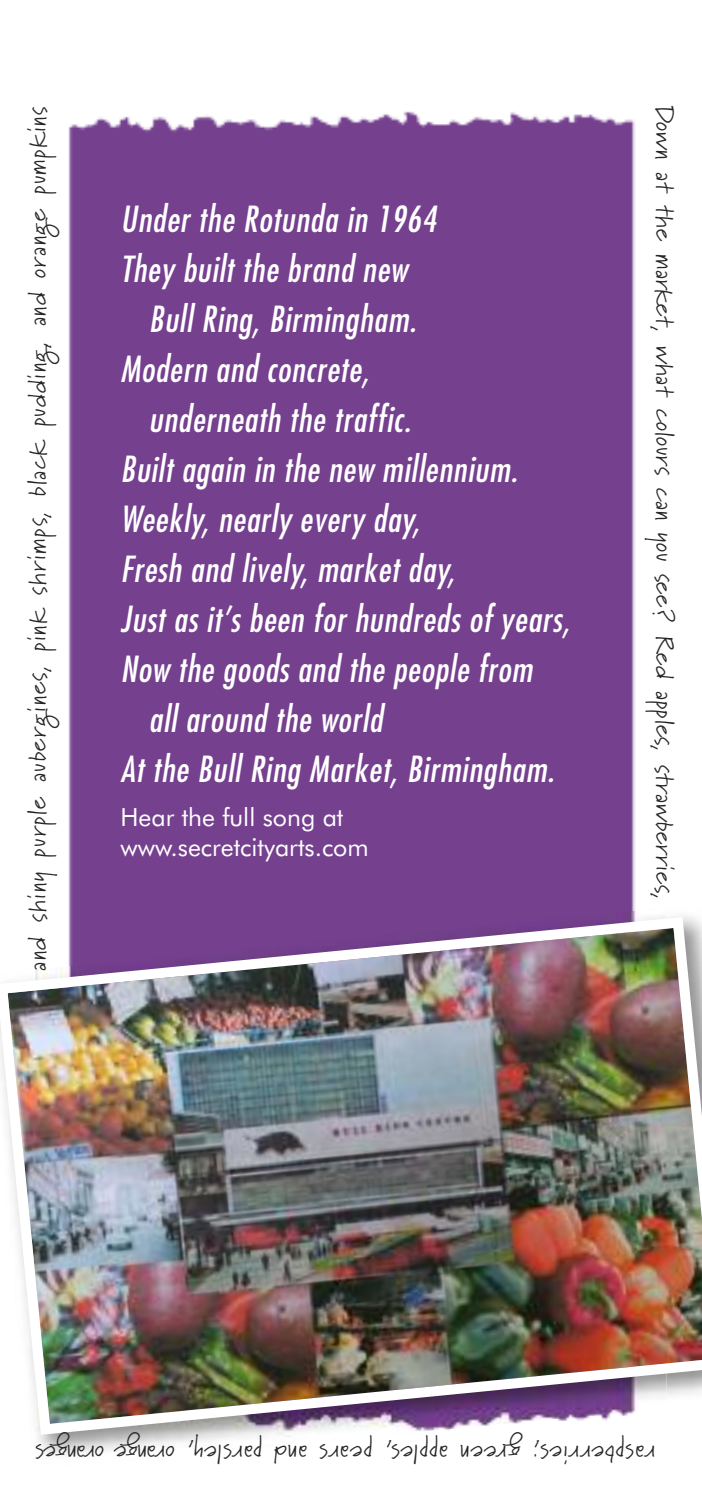
<style>
.page{position:relative;width:702px;height:1489px;background:#fff}
.page>*{position:absolute;margin:0;border:0;box-sizing:border-box;transform-origin:0 0}
.t1{font:italic 35px "Futura Md Cn BT";letter-spacing:.025em;color:#fff}
.t2{font:25px "Marydale";letter-spacing:.055em;color:#272627}
.t3{font:25px "Marydale";letter-spacing:.03em;color:#272627}
.t4{font:25px/30px "Futura BT";color:#fff}
</style>
<div class="page">
<div style="left:68px;top:111px;width:568px;height:796px;background:#75418f"></div>
<img style="left:38px;top:907px;width:598px;height:546px">
<img style="left:0;top:911px;width:701px;height:529px">
<p class="t2" style="left:22px;top:970px;width:866px;rotate:-90deg">and shiny purple aubergines, pink shrimps, black pudding, and orange pumpkins</p>
<p class="t3" style="left:679px;top:106px;width:794px;rotate:90deg">Down at the market, what colours can you see? Red apples, strawberries,</p>
<p class="t1" style="left:120px;top:203px;width:317px">Under the Rotunda in 1964</p>
<p class="t1" style="left:120px;top:253px;width:288px">They built the brand new</p>
<p class="t1" style="left:149px;top:303px;width:269px">Bull Ring, Birmingham.</p>
<p class="t1" style="left:120px;top:353px;width:250px">Modern and concrete,</p>
<p class="t1" style="left:149px;top:403px;width:263px">underneath the traffic.</p>
<p class="t1" style="left:120px;top:453px;width:398px">Built again in the new millennium.</p>
<p class="t1" style="left:120px;top:503px;width:301px">Weekly, nearly every day,</p>
<p class="t1" style="left:120px;top:553px;width:336px">Fresh and lively, market day,</p>
<p class="t1" style="left:120px;top:603px;width:451px">Just as it’s been for hundreds of years,</p>
<p class="t1" style="left:120px;top:653px;width:413px">Now the goods and the people from</p>
<p class="t1" style="left:149px;top:703px;width:235px">all around the world</p>
<p class="t1" style="left:120px;top:753px;width:435px">At the Bull Ring Market, Birmingham.</p>
<p class="t4" style="left:120px;top:804px;width:250px">Hear the full song at www.secretcityarts.com</p>
<p class="t2" style="left:174px;top:1469px;width:140px;rotate:-180deg">egnaro segnaro</p>
<p class="t2" style="left:262px;top:1469px;width:77px;rotate:-180deg">,yel srap</p>
<p class="t2" style="left:307px;top:1469px;width:35px;rotate:-180deg">dna</p>
<p class="t2" style="left:372px;top:1469px;width:54px;rotate:-180deg">sraep</p>
<p class="t2" style="left:448px;top:1469px;width:65px;rotate:-180deg">,sel ppa</p>
<p class="t2" style="left:520px;top:1469px;width:62px;rotate:-180deg">neerg</p>
<p class="t2" style="left:654px;top:1469px;width:123px;rotate:-180deg">;sei rrebpsar</p>
</div>
